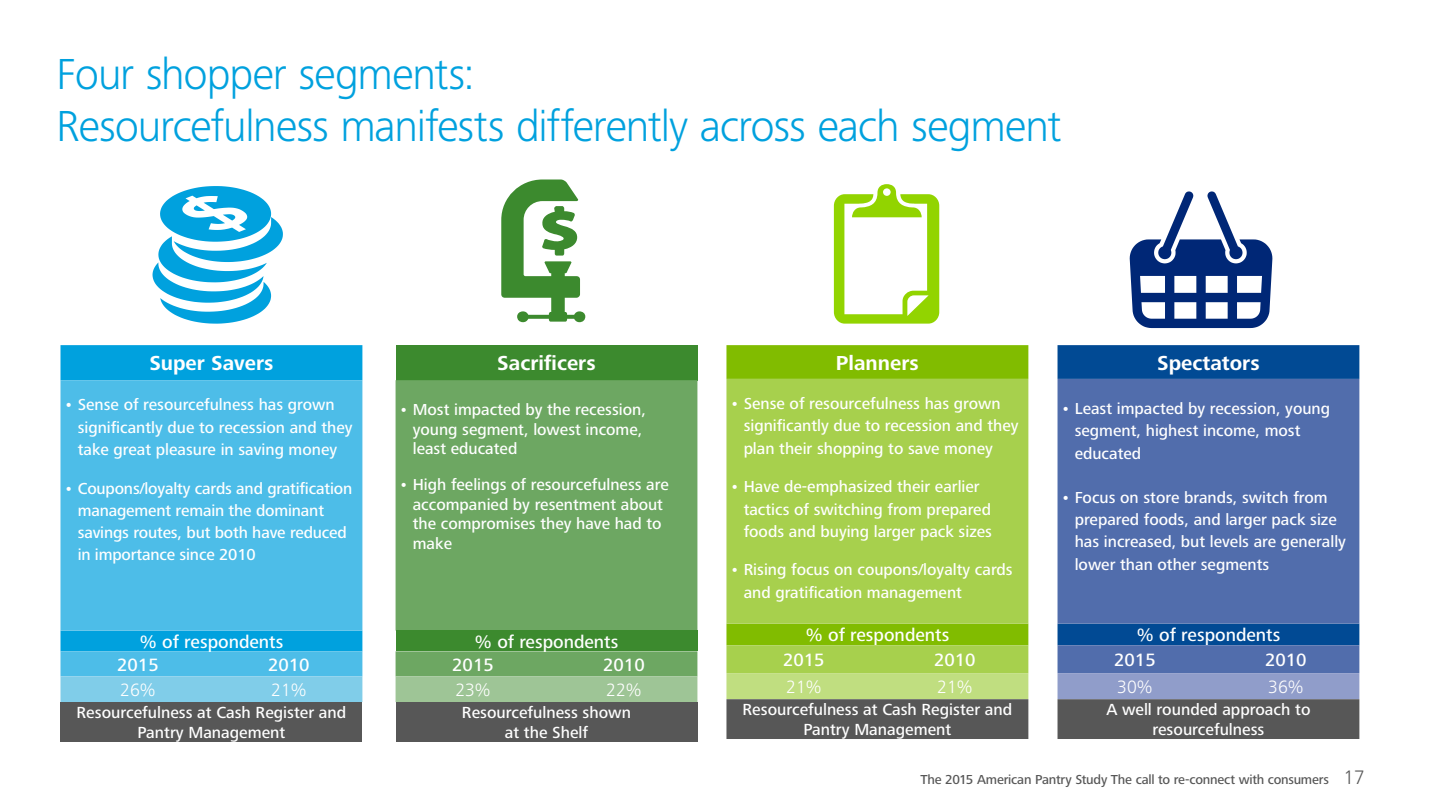
<style>
.page{position:relative;width:1440px;height:810px;background:#fff}
.page>*{position:absolute;margin:0;border:0;box-sizing:border-box;transform-origin:0 0}
.section_1_header{font:300 45px "Frutiger Next Pro";letter-spacing:-.025em;color:#00a1de}
.bio_contact_2{font:700 21px "Frutiger Next Pro";color:#fff}
.bio_contact_2-2{font:500 18.52px "Frutiger Next Pro";color:#fff}
.bio_contact_2-3{font:300 18.52px "Frutiger Next Pro";color:#fff}
.bio_contact_2-4{font:500 16.65px/20.4px "Frutiger Next Pro";color:#fff;text-align:center}
.t1{font:500 16.5px/22.2px "Frutiger Next Pro";color:#fff}
.t2{font:500 13.5px "Frutiger Next Pro";letter-spacing:-.015em;color:#575757}
.s1{font-weight:300;font-size:20.25px}
</style>
<div class="page">
<div style="left:61px;top:345px;width:301px;height:35px;background:#00a1de"></div>
<div style="left:396px;top:345px;width:301px;height:35px;background:#3c8a2e"></div>
<svg style="left:61px;top:380px;width:301px;height:296px;background:#48bbe7"></svg>
<div style="left:396px;top:380px;width:301px;height:296px;background:#6da762"></div>
<div style="left:396px;top:631px;width:301px;height:20px;background:#3c8a2e"></div>
<div style="left:61px;top:676px;width:301px;height:26px;background:#80cde9"></div>
<div style="left:396px;top:676px;width:301px;height:26px;background:#9ec596"></div>
<div style="left:61px;top:702px;width:301px;height:40px;background:#575757"></div>
<div style="left:396px;top:702px;width:301px;height:40px;background:#575757"></div>
<svg style="left:1130px;top:191px;width:142px;height:137px"></svg>
<svg style="left:153px;top:186px;width:130px;height:138px"></svg>
<svg style="left:501px;top:180px;width:84px;height:142px"></svg>
<svg style="left:834px;top:184px;width:105px;height:140px"></svg>
<div style="left:726px;top:345px;width:302px;height:34px;background:#81bc00"></div>
<div style="left:1058px;top:345px;width:301px;height:34px;background:#014a94"></div>
<svg style="left:726px;top:379px;width:302px;height:294px;background:#a4ce48"></svg>
<svg style="left:1058px;top:379px;width:301px;height:294px;background:#4b6aaa"></svg>
<svg style="left:726px;top:673px;width:633px;height:66px;background:#7d857c"></svg>
<p class="section_1_header" style="left:56px;top:48px;width:420px">Four shopper segments:</p>
<p class="section_1_header" style="left:56px;top:101px;width:1007px">Resourcefulness manifests differently across each segment</p>
<p class="bio_contact_2" style="left:149px;top:351px;width:126px">Super Savers</p>
<p class="bio_contact_2" style="left:497px;top:351px;width:100px">Sacrificers</p>
<p class="t1" style="left:78px;top:394px;width:276px;text-indent:-14px">• Sense of resourcefulness has grown significantly due to recession and they take great pleasure in saving money</p>
<p class="t1" style="left:78px;top:477px;width:276px;text-indent:-14px">• Coupons/loyalty cards and gratification management remain the dominant savings routes, but both have reduced in importance since 2010</p>
<p class="t1" style="left:413px;top:400px;width:235px;line-height:19.5px;text-indent:-14px">• Most impacted by the recession, young segment, lowest income, least educated</p>
<p class="t1" style="left:413px;top:475px;width:258px;line-height:19.5px;text-indent:-14px">• High feelings of resourcefulness are accompanied by resentment about the compromises they have had to make</p>
<p class="bio_contact_2-2" style="left:140px;top:631px;width:145px">% of respondents</p>
<p class="bio_contact_2-2" style="left:475px;top:631px;width:145px">% of respondents</p>
<p class="bio_contact_2-2" style="left:117px;top:654px;width:43px">2015</p>
<p class="bio_contact_2-2" style="left:268px;top:654px;width:43px">2010</p>
<p class="bio_contact_2-2" style="left:452px;top:654px;width:43px">2015</p>
<p class="bio_contact_2-2" style="left:603px;top:654px;width:43px">2010</p>
<p class="bio_contact_2-3" style="left:120px;top:679px;width:37px">26%</p>
<p class="bio_contact_2-3" style="left:271px;top:679px;width:37px">21%</p>
<p class="bio_contact_2-3" style="left:455px;top:679px;width:37px">23%</p>
<p class="bio_contact_2-3" style="left:606px;top:679px;width:37px">22%</p>
<p class="bio_contact_2-4" style="left:77px;top:702px;width:271px">Resourcefulness at Cash Register and<br>Pantry Management</p>
<p class="bio_contact_2-4" style="left:462px;top:702px;width:171px">Resourcefulness shown</p>
<p class="bio_contact_2-4" style="left:505px;top:722px;width:85px">at the Shelf</p>
<p class="bio_contact_2" style="left:836px;top:351px;width:84px">Planners</p>
<p class="bio_contact_2" style="left:1157px;top:351px;width:104px">Spectators</p>
<p class="t1" style="left:744px;top:393px;width:276px;text-indent:-14px">• Sense of resourcefulness has grown significantly due to recession and they plan their shopping to save money</p>
<p class="t1" style="left:744px;top:476px;width:250px;text-indent:-14px">• Have de-emphasized their earlier tactics of switching from prepared foods and buying larger pack sizes</p>
<p class="t1" style="left:744px;top:559px;width:271px;text-indent:-14px">• Rising focus on coupons/loyalty cards and gratification management</p>
<p class="t1" style="left:1075px;top:398px;width:257px;text-indent:-14px">• Least impacted by recession, young segment, highest income, most educated</p>
<p class="t1" style="left:1075px;top:486px;width:273px;text-indent:-14px">• Focus on store brands, switch from prepared foods, and larger pack size has increased, but levels are generally lower than other segments</p>
<p class="bio_contact_2-2" style="left:805px;top:624px;width:145px">% of respondents</p>
<p class="bio_contact_2-2" style="left:1137px;top:624px;width:145px">% of respondents</p>
<p class="bio_contact_2-2" style="left:783px;top:649px;width:43px">2015</p>
<p class="bio_contact_2-2" style="left:934px;top:649px;width:43px">2010</p>
<p class="bio_contact_2-2" style="left:1114px;top:649px;width:43px">2015</p>
<p class="bio_contact_2-2" style="left:1265px;top:649px;width:43px">2010</p>
<p class="bio_contact_2-3" style="left:786px;top:676px;width:37px">21%</p>
<p class="bio_contact_2-3" style="left:937px;top:676px;width:37px">21%</p>
<p class="bio_contact_2-3" style="left:1117px;top:676px;width:37px">30%</p>
<p class="bio_contact_2-3" style="left:1268px;top:676px;width:37px">36%</p>
<p class="bio_contact_2-4" style="left:743px;top:699px;width:271px">Resourcefulness at Cash Register and<br>Pantry Management</p>
<p class="bio_contact_2-4" style="left:1106px;top:699px;width:206px">A well rounded approach to resourcefulness</p>
<p class="t2" style="left:920px;top:772px;width:446px">The 2015 American Pantry Study The call to re-connect with consumers <span class="s1">17</span></p>
</div>
